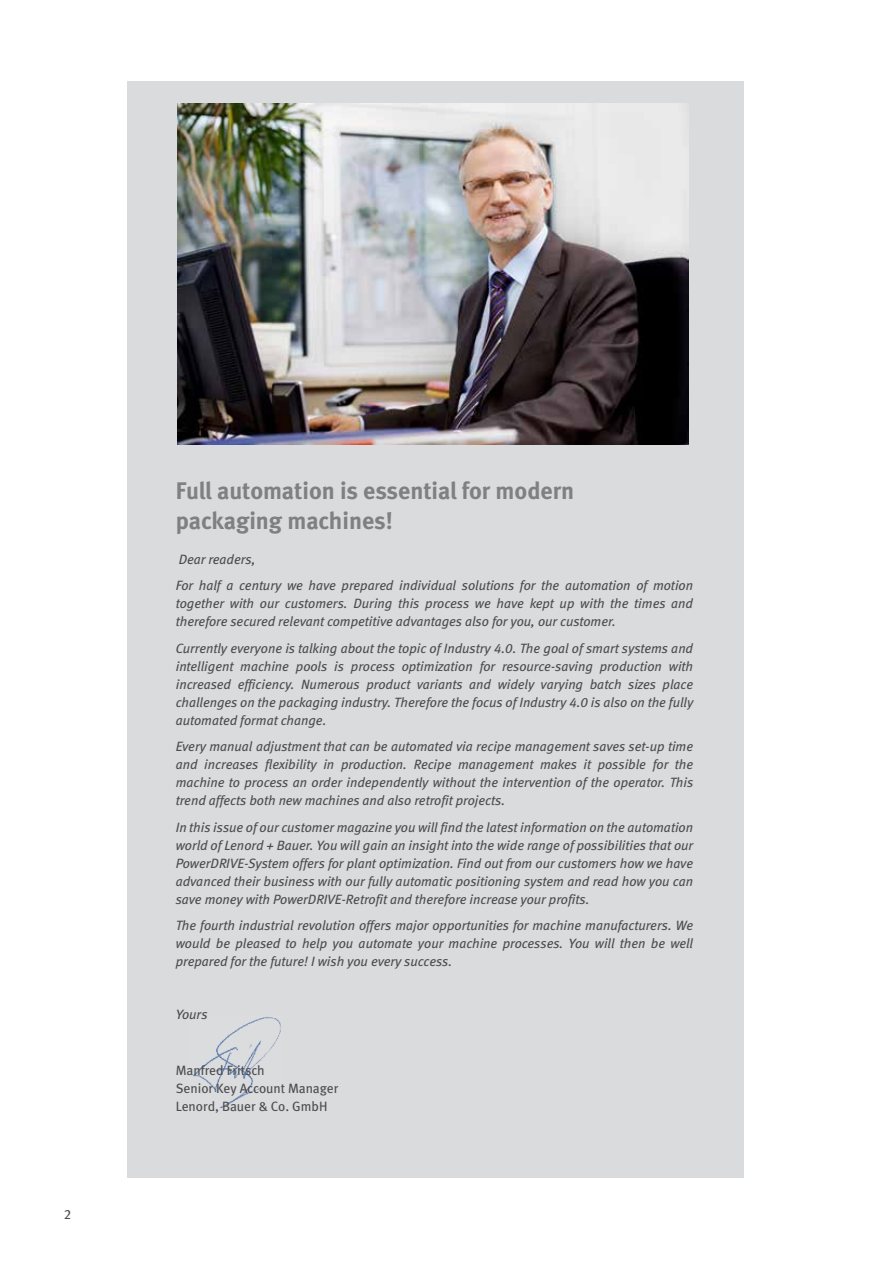
<style>
.page{position:relative;width:893px;height:1263px;background:#fff}
.page>*{position:absolute;margin:0;border:0;box-sizing:border-box;transform-origin:0 0}
.t1{font:24px/30px "Meta Bold LF";color:#7f8084}
.t2{font:italic 13.5px/18px "Meta Book LF";color:#4d4d4f;text-align:justify}
.t3{font:13.5px/18px "Meta Book LF";color:#4d4d4f}
</style>
<div class="page">
<div style="left:128px;top:82px;width:616px;height:1096px;background:#dadbdc"></div>
<img style="left:177px;top:103px;width:512px;height:341px">
<img style="left:193px;top:1017px;width:88px;height:91px">
<p class="t3" style="left:64px;top:1205px;width:9px">2</p>
<h1 class="t1" style="left:176px;top:475px;width:400px">Full automation is essential for modern packaging machines!</h1>
<p class="t2" style="left:176px;top:545px;width:519px;line-height:26.5px">Dear readers,<br>For half a century we have prepared individual solutions for the automation of motion</p>
<p class="t2" style="left:176px;top:594px;width:519px">together with our customers. During this process we have kept up with the times and therefore secured relevant competitive advantages also for you, our customer.</p>
<p class="t2" style="left:176px;top:639px;width:519px">Currently everyone is talking about the topic of Industry 4.0. The goal of smart systems and intelligent machine pools is process optimization for resource-saving production with increased efficiency. Numerous product variants and widely varying batch sizes place challenges on the packaging industry. Therefore the focus of Industry 4.0 is also on the fully automated format change.</p>
<p class="t2" style="left:176px;top:737px;width:519px">Every manual adjustment that can be automated via recipe management saves set-up time and increases flexibility in production. Recipe management makes it possible for the machine to process an order independently without the intervention of the operator. This trend affects both new machines and also retrofit projects.</p>
<p class="t2" style="left:176px;top:818px;width:519px">In this issue of our customer magazine you will find the latest information on the automation world of Lenord + Bauer. You will gain an insight into the wide range of possibilities that our PowerDRIVE-System offers for plant optimization. Find out from our customers how we have advanced their business with our fully automatic positioning system and read how you can save money with PowerDRIVE-Retrofit and therefore increase your profits.</p>
<p class="t2" style="left:176px;top:916px;width:519px">The fourth industrial revolution offers major opportunities for machine manufacturers. We would be pleased to help you automate your machine processes. You will then be well prepared for the future! I wish you every success.</p>
<p class="t2" style="left:176px;top:1005px;width:33px">Yours</p>
<p class="t3" style="left:176px;top:1061px;width:164px">Manfred Fritsch<br>Senior Key Account Manager<br>Lenord, Bauer &amp; Co. GmbH</p>
</div>
